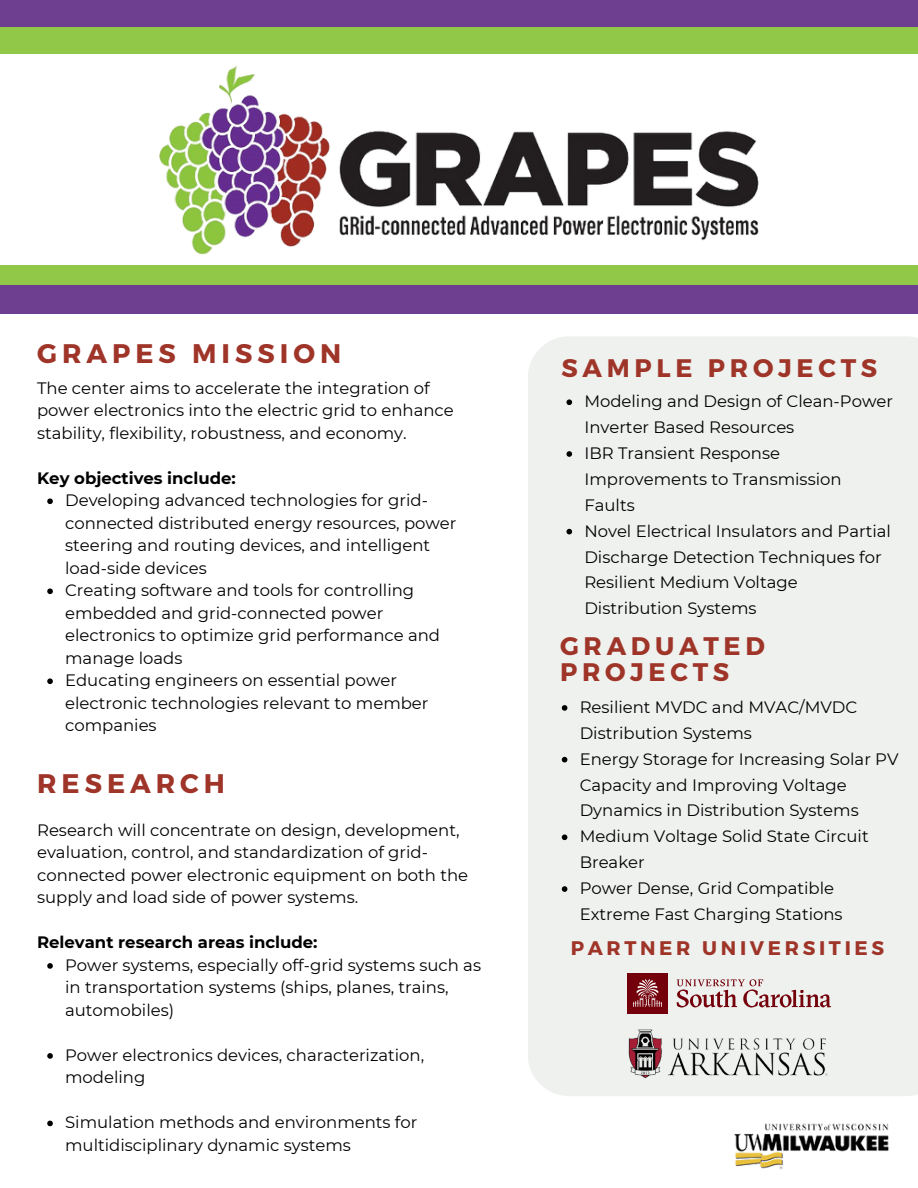
<style>
.page{position:relative;width:918px;height:1188px;background:#fff}
.page>*{position:absolute;margin:0;border:0;box-sizing:border-box;transform-origin:0 0}
.t1{font:700 26.85px "Montserrat";letter-spacing:.185em;color:#9f3428}
.t2{font:700 25.35px/26.4px "Montserrat";letter-spacing:.185em;color:#9f3428}
.t3{font:700 19.65px "Montserrat";letter-spacing:.185em;color:#9f3428}
.t4{font:16.5px/22.5px "Montserrat";color:#000}
.t5{font:700 16.5px "Montserrat";color:#000}
</style>
<div class="page">
<div style="left:0;top:0;width:918px;height:313px;background:#6e3e90"></div>
<div style="left:0;top:28px;width:918px;height:257px;background:#92c847"></div>
<div style="left:528px;top:336px;width:390px;height:760px;background:#eff1ef"></div>
<div style="left:0;top:55px;width:918px;height:210px;background:#fff"></div>
<svg style="left:47px;top:498px;width:6px;height:6px"></svg>
<svg style="left:47px;top:588px;width:6px;height:6px"></svg>
<svg style="left:47px;top:678px;width:6px;height:6px"></svg>
<svg style="left:47px;top:963px;width:6px;height:6px"></svg>
<svg style="left:47px;top:1053px;width:6px;height:6px"></svg>
<svg style="left:47px;top:1121px;width:6px;height:5px"></svg>
<svg style="left:566px;top:399px;width:6px;height:6px"></svg>
<svg style="left:566px;top:451px;width:6px;height:6px"></svg>
<svg style="left:566px;top:529px;width:6px;height:5px"></svg>
<svg style="left:562px;top:705px;width:5px;height:6px"></svg>
<svg style="left:562px;top:757px;width:5px;height:5px"></svg>
<svg style="left:562px;top:834px;width:5px;height:6px"></svg>
<svg style="left:562px;top:886px;width:5px;height:6px"></svg>
<img style="left:159px;top:66px;width:600px;height:189px">
<img style="left:626px;top:1028px;width:206px;height:61px">
<div style="left:627px;top:973px;width:41px;height:41px;background:#73000a"></div>
<svg style="left:633px;top:979px;width:29px;height:28px"></svg>
<svg style="left:677px;top:979px;width:154px;height:29px"></svg>
<img style="left:734px;top:1123px;width:155px;height:47px">
<p class="t1" style="left:37px;top:336px;width:306px">GRAPES MISSION</p>
<h1 class="t4" style="left:37px;top:377px;width:418px">The center aims to accelerate the integration of power electronics into the electric grid to enhance stability, flexibility, robustness, and economy.</h1>
<p class="t5" style="left:37px;top:468px;width:200px">Key objectives include:</p>
<h3 class="t4" style="left:65px;top:489px;width:393px">Developing advanced technologies for grid&shy;connected distributed energy resources, power steering and routing devices, and intelligent load-side devices</h3>
<p class="t4" style="left:65px;top:579px;width:376px">Creating software and tools for controlling embedded and grid-connected power electronics to optimize grid performance and manage loads</p>
<p class="t4" style="left:65px;top:669px;width:365px">Educating engineers on essential power electronic technologies relevant to member companies</p>
<p class="t1" style="left:37px;top:766px;width:189px">RESEARCH</p>
<h1 class="t4" style="left:37px;top:819px;width:433px">Research will concentrate on design, development, evaluation, control, and standardization of grid&shy;connected power electronic equipment on both the supply and load side of power systems.</h1>
<p class="t5" style="left:37px;top:933px;width:282px">Relevant research areas include:</p>
<h3 class="t4" style="left:65px;top:954px;width:417px">Power systems, especially off-grid systems such as in transportation systems (ships, planes, trains, automobiles)</h3>
<p class="t4" style="left:65px;top:1044px;width:361px">Power electronics devices, characterization, modeling</p>
<p class="t4" style="left:65px;top:1111px;width:354px">Simulation methods and environments for multidisciplinary dynamic systems</p>
<p class="t2" style="left:561px;top:353px;width:317px">SAMPLE PROJECTS</p>
<h1 class="t4" style="left:584px;top:389px;width:310px;line-height:25.8px">Modeling and Design of Clean-Power<br>Inverter Based Resources</h1>
<p class="t4" style="left:584px;top:440px;width:259px;line-height:25.8px">IBR Transient Response<br>Improvements to Transmission<br>Faults</p>
<p class="t4" style="left:584px;top:518px;width:308px;line-height:25.8px">Novel Electrical Insulators and Partial<br>Discharge Detection Techniques for<br>Resilient Medium Voltage<br>Distribution Systems</p>
<p class="t2" style="left:560px;top:631px;width:206px">GRADUATED<br>PROJECTS</p>
<h1 class="t4" style="left:580px;top:694px;width:279px;line-height:25.8px">Resilient MVDC and MVAC/MVDC<br>Distribution Systems</h1>
<p class="t4" style="left:580px;top:746px;width:320px;line-height:25.8px">Energy Storage for Increasing Solar PV<br>Capacity and Improving Voltage<br>Dynamics in Distribution Systems</p>
<p class="t4" style="left:580px;top:824px;width:291px;line-height:25.8px">Medium Voltage Solid State Circuit<br>Breaker</p>
<p class="t4" style="left:580px;top:875px;width:264px;line-height:25.8px">Power Dense, Grid Compatible<br>Extreme Fast Charging Stations</p>
<p class="t3" style="left:571px;top:935px;width:315px">PARTNER UNIVERSITIES</p>
</div>
